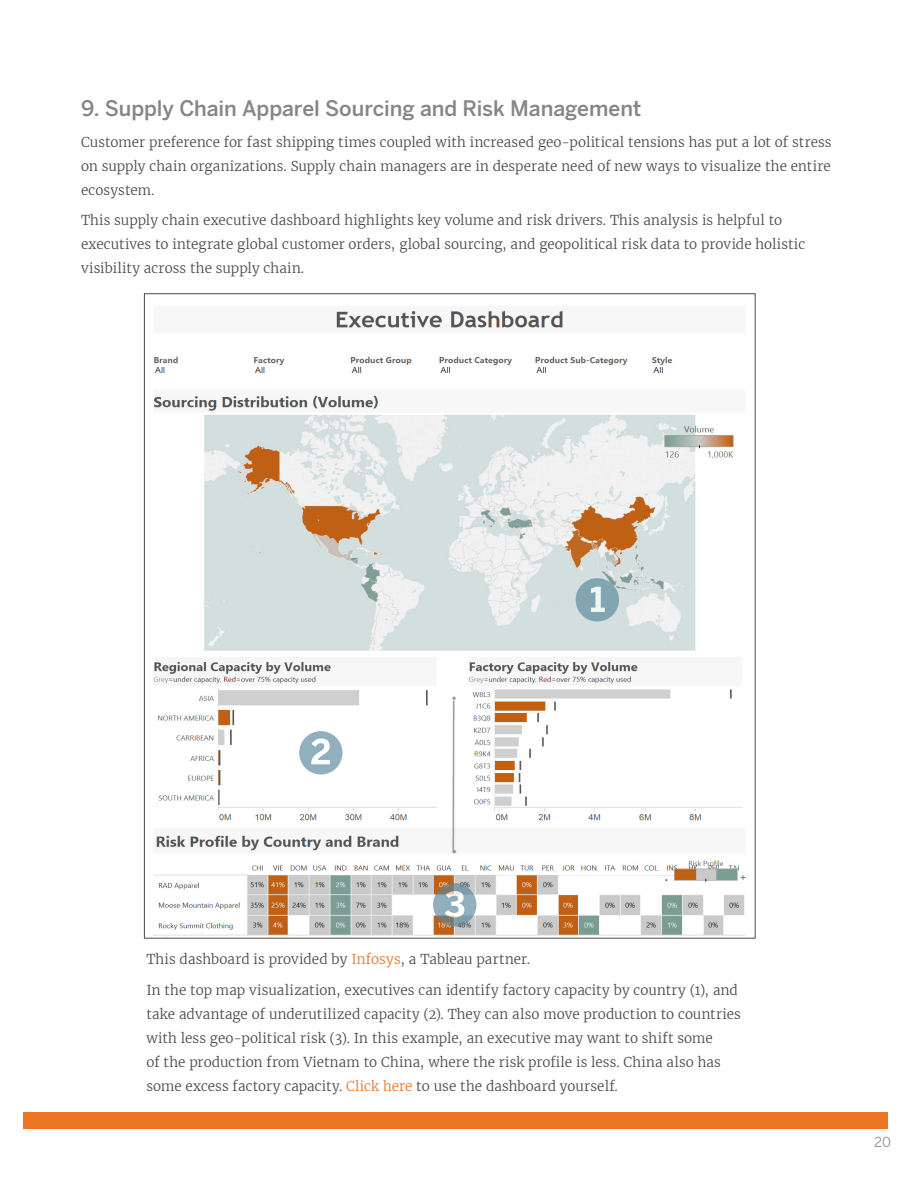
<style>
.page{position:relative;width:918px;height:1188px;background:#fff}
.page>*{position:absolute;margin:0;border:0;box-sizing:border-box;transform-origin:0 0}
.t1{font:500 21px "Benton Sans";letter-spacing:-.005em;color:#868686}
.t2{font:300 13.5px/24px "Merriweather";letter-spacing:.005em;color:#4b4b4b}
.t3{font:13.5px "Benton Sans";color:#9b9b9b}
.s1{color:#e8762c}
</style>
<div class="page">
<div style="left:24px;top:1112px;width:864px;height:17px;background:#ec7624"></div>
<img style="left:153px;top:309px;width:593px;height:627px">
<svg style="left:299px;top:731px;width:44px;height:44px"></svg>
<svg style="left:311px;top:739px;width:19px;height:25px"></svg>
<svg style="left:433px;top:883px;width:43px;height:44px"></svg>
<svg style="left:445px;top:891px;width:19px;height:26px"></svg>
<div style="left:576px;top:578px;width:43px;height:44px;background:#82a5b2;border-radius:50%"></div>
<svg style="left:591px;top:587px;width:14px;height:25px"></svg>
<h1 class="t1" style="left:81px;top:95px;width:562px">9. Supply Chain Apparel Sourcing and Risk Management</h1>
<p class="t2" style="left:81px;top:130px;width:752px;text-align:justify">Customer preference for fast shipping times coupled with increased geo-political tensions has put a lot of stress on supply chain organizations. Supply chain managers are in desperate need of new ways to visualize the entire ecosystem.</p>
<p class="t2" style="left:81px;top:208px;width:726px">This supply chain executive dashboard highlights key volume and risk drivers. This analysis is helpful to executives to integrate global customer orders, global sourcing, and geopolitical risk data to provide holistic visibility across the supply chain.</p>
<p class="t2" style="left:146px;top:947px;width:385px">This dashboard is provided by <span class="s1">Infosys</span>, a Tableau partner.</p>
<p class="t2" style="left:146px;top:978px;width:596px">In the top map visualization, executives can identify factory capacity by country (1), and take advantage of underutilized capacity (2). They can also move production to countries with less geo-political risk (3). In this example, an executive may want to shift some<br>of the production from Vietnam to China, where the risk profile is less. China also has some excess factory capacity. <span class="s1">Click here</span> to use the dashboard yourself.</p>
<p class="t3" style="left:874px;top:1134px;width:18px">20</p>
</div>
